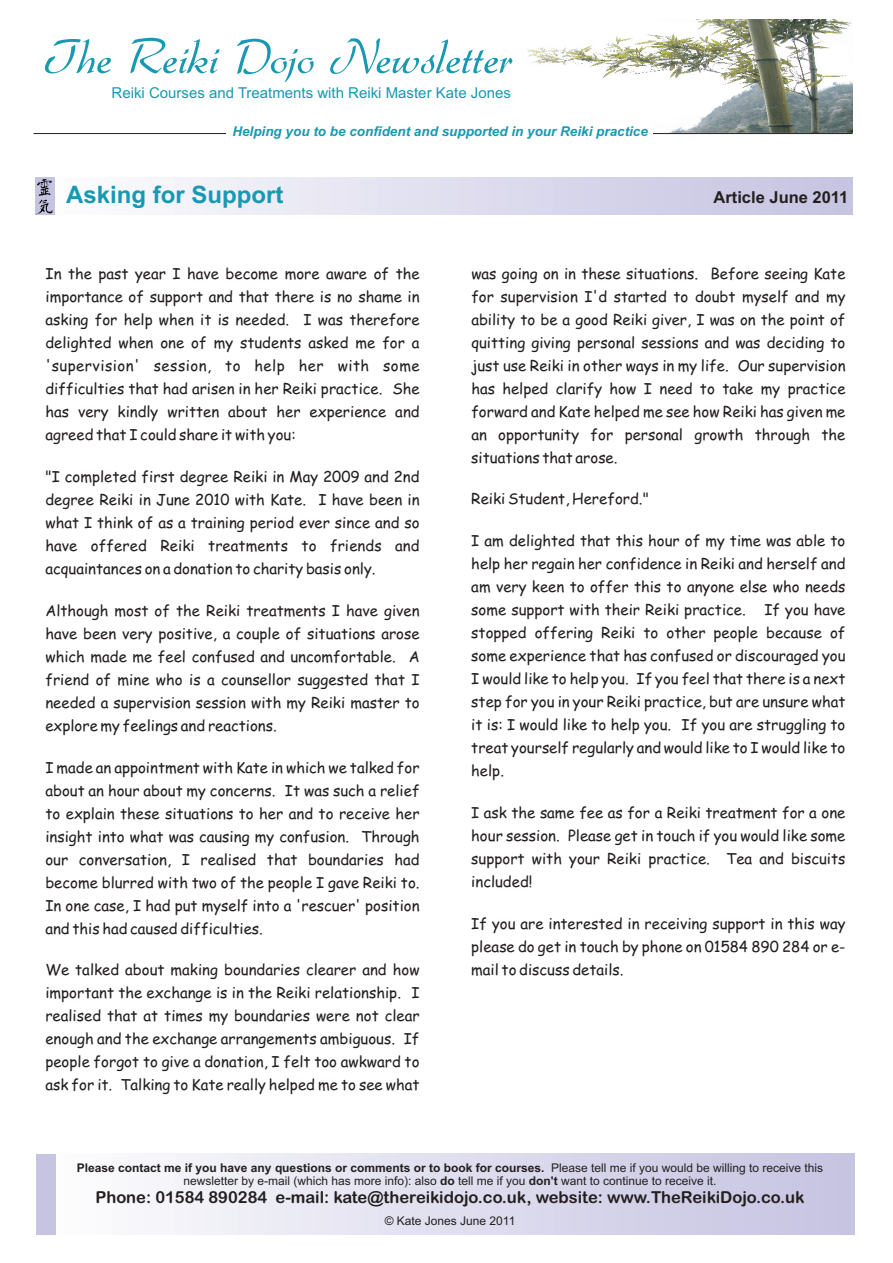
<style>
.page{position:relative;width:893px;height:1263px;background:#fff}
.page>*{position:absolute;margin:0;border:0;box-sizing:border-box;transform-origin:0 0}
.t1{font:50.55px "Gabrielle";color:#1799b1}
.t2{font:700 24px "Arial";color:#1799b1}
.t3{font:700 16.5px "Arial Rounded MT Bold";color:#231f20}
.t4{font:700 16.5px "Arial";color:#231f20}
.t5{font:15px/23px "Comic Sans MS";color:#231f20;text-align:justify}
.t6{font:15px "Arial";color:#1799b1}
.t7{font:italic 700 13.5px "Arial";color:#1799b1}
.t8{font:12px/13.4px "Arial";color:#231f20;text-align:center}
.s1{font-weight:700}
</style>
<div class="page">
<img style="left:527px;top:19px;width:325px;height:114px">
<hr style="left:34px;top:133px;width:819px;height:1px;background:#231f20">
<div style="left:226px;top:124px;width:426px;height:18px;background:#fff"></div>
<div style="left:36px;top:178px;width:817px;height:37px;background:linear-gradient(to right,#fdfdfe,#c5c2e1)"></div>
<div style="left:35px;top:178px;width:19px;height:37px;background:#c6c4e1"></div>
<img style="left:36px;top:179px;width:17px;height:35px">
<div style="left:37px;top:1154px;width:818px;height:81px;background:linear-gradient(to right,#fdfdfe,#c5c2e1)"></div>
<div style="left:36px;top:1154px;width:19px;height:81px;background:#c6c4e1"></div>
<h1 class="t1" style="left:45px;top:33px;width:469px">The Reiki Dojo Newsletter</h1>
<p class="t6" style="left:112px;top:87px;width:401px">Reiki Courses and Treatments with Reiki Master Kate Jones</p>
<p class="t7" style="left:232px;top:126px;width:417px">Helping you to be confident and supported in your Reiki practice</p>
<h2 class="t2" style="left:66px;top:185px;width:219px">Asking for Support</h2>
<p class="t4" style="left:714px;top:191px;width:136px">Article June 2011</p>
<p class="t5" style="left:45px;top:264px;width:376px">In the past year I have become more aware of the importance of support and that there is no shame in asking for help when it is needed. I was therefore delighted when one of my students asked me for a 'supervision' session, to help her with some difficulties that had arisen in her Reiki practice. She has very kindly written about her experience and agreed that I could share it with you:</p>
<p class="t5" style="left:45px;top:467px;width:376px">"I completed first degree Reiki in May 2009 and 2nd degree Reiki in June 2010 with Kate. I have been in what I think of as a training period ever since and so have offered Reiki treatments to friends and acquaintances on a donation to charity basis only.</p>
<p class="t5" style="left:45px;top:601px;width:376px">Although most of the Reiki treatments I have given have been very positive, a couple of situations arose which made me feel confused and uncomfortable. A friend of mine who is a counsellor suggested that I needed a supervision session with my Reiki master to explore my feelings and reactions.</p>
<p class="t5" style="left:45px;top:757px;width:376px">I made an appointment with Kate in which we talked for about an hour about my concerns. It was such a relief to explain these situations to her and to receive her insight into what was causing my confusion. Through our conversation, I realised that boundaries had become blurred with two of the people I gave Reiki to.<br>In one case, I had put myself into a 'rescuer' position and this had caused difficulties.</p>
<p class="t5" style="left:45px;top:960px;width:376px">We talked about making boundaries clearer and how important the exchange is in the Reiki relationship. I realised that at times my boundaries were not clear enough and the exchange arrangements ambiguous. If people forgot to give a donation, I felt too awkward to ask for it. Talking to Kate really helped me to see what</p>
<p class="t5" style="left:471px;top:263px;width:376px">was going on in these situations. Before seeing Kate for supervision I'd started to doubt myself and my ability to be a good Reiki giver, I was on the point of quitting giving personal sessions and was deciding to just use Reiki in other ways in my life. Our supervision has helped clarify how I need to take my practice forward and Kate helped me see how Reiki has given me an opportunity for personal growth through the situations that arose.</p>
<p class="t5" style="left:471px;top:489px;width:179px">Reiki Student, Hereford."</p>
<p class="t5" style="left:471px;top:531px;width:376px">I am delighted that this hour of my time was able to help her regain her confidence in Reiki and herself and am very keen to offer this to anyone else who needs some support with their Reiki practice. If you have stopped offering Reiki to other people because of some experience that has confused or discouraged you I would like to help you. If you feel that there is a next step for you in your Reiki practice, but are unsure what it is: I would like to help you. If you are struggling to treat yourself regularly and would like to I would like to help.</p>
<p class="t5" style="left:471px;top:802px;width:376px">I ask the same fee as for a Reiki treatment for a one hour session. Please get in touch if you would like some support with your Reiki practice. Tea and biscuits included!</p>
<p class="t5" style="left:471px;top:913px;width:376px">If you are interested in receiving support in this way please do get in touch by phone on 01584 890 284 or e&shy;mail to discuss details.</p>
<p class="t8" style="left:77px;top:1162px;width:748px"><span class="s1">Please contact me if you have any questions or comments or to book for courses.</span> Please tell me if you would be willing to receive this newsletter by e-mail (which has more info): also <span class="s1">do</span> tell me if you <span class="s1">don't</span> want to continue to receive it.</p>
<p class="t3" style="left:95px;top:1191px;width:711px">Phone: 01584 890284 e-mail: kate@thereikidojo.co.uk, website: www.TheReikiDojo.co.uk</p>
<p class="t8" style="left:385px;top:1215px;width:132px">© Kate Jones June 2011</p>
</div>
